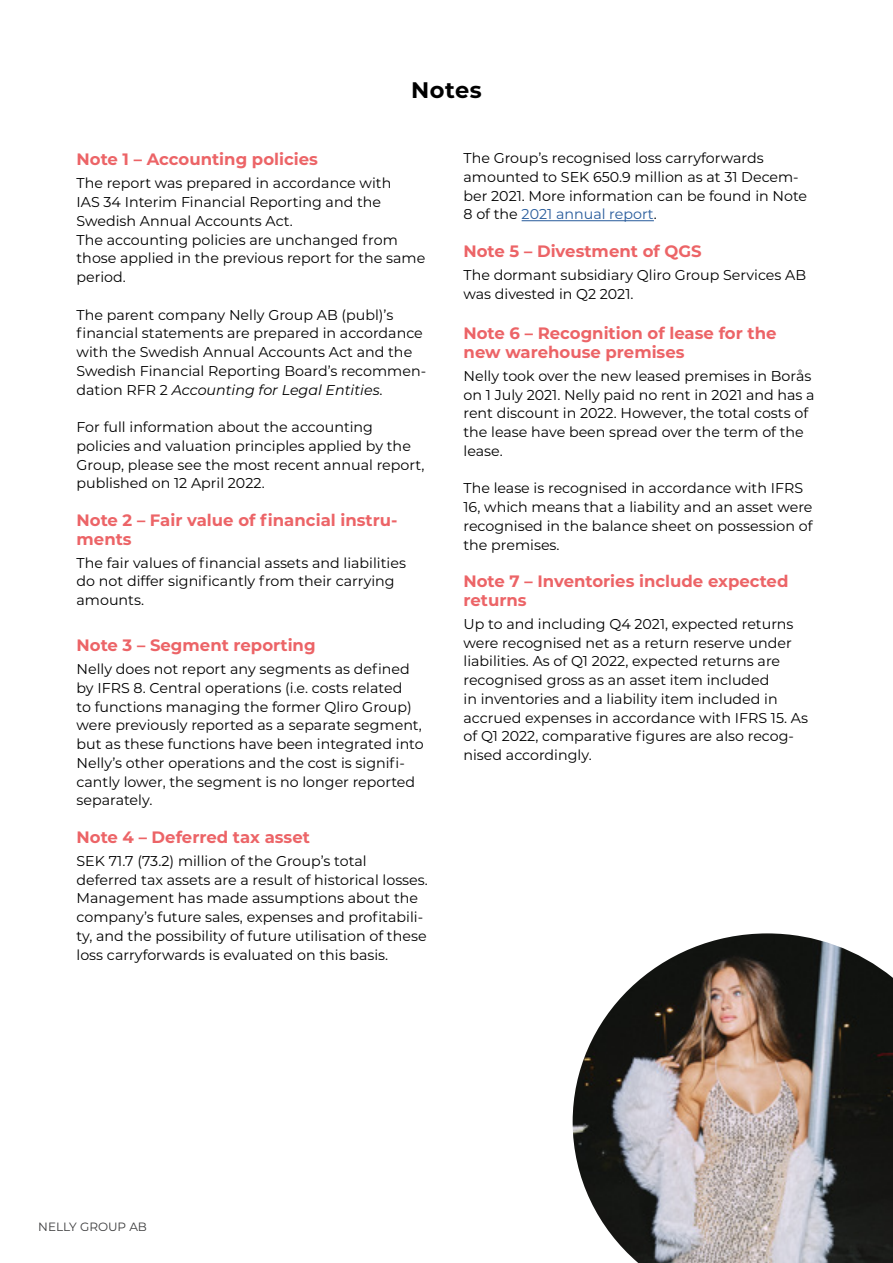
<style>
.page{position:relative;width:893px;height:1263px;background:#fff}
.page>*{position:absolute;margin:0;border:0;box-sizing:border-box;transform-origin:0 0}
.t1{font:700 22.5px "Montserrat";letter-spacing:.025em;color:#000}
.t2{font:700 16.5px/18.8px "Montserrat";color:#ec6467}
.t3{font:14.25px/18.8px "Montserrat";color:#000}
.t4{font:12px "Montserrat";color:#3b3b3c}
.s1{font-style:italic}
.s2{color:#275b9b}
</style>
<div class="page">
<hr style="left:522px;top:220px;width:132px;height:1px;background:#275b9b">
<img style="left:573px;top:933px;width:320px;height:330px">
<h1 class="t1" style="left:411px;top:74px;width:72px">Notes</h1>
<p class="t2" style="left:77px;top:149px;width:243px">Note 1 – Accounting policies</p>
<p class="t3" style="left:77px;top:173px;width:350px">The report was prepared in accordance with<br>IAS 34 Interim Financial Reporting and the Swedish Annual Accounts Act.<br>The accounting policies are unchanged from those applied in the previous report for the same period.</p>
<p class="t3" style="left:77px;top:305px;width:351px">The parent company Nelly Group AB (publ)’s financial statements are prepared in accordance with the Swedish Annual Accounts Act and the Swedish Financial Reporting Board’s recommen&shy;dation RFR 2 <span class="s1">Accounting for Legal Entities</span>.</p>
<p class="t3" style="left:77px;top:417px;width:349px">For full information about the accounting policies and valuation principles applied by the Group, please see the most recent annual report, published on 12 April 2022.</p>
<p class="t2" style="left:77px;top:510px;width:323px">Note 2 – Fair value of financial instru&shy;ments</p>
<p class="t3" style="left:77px;top:553px;width:331px">The fair values of financial assets and liabilities do not differ significantly from their carrying amounts.</p>
<p class="t2" style="left:77px;top:635px;width:241px">Note 3 – Segment reporting</p>
<p class="t3" style="left:77px;top:659px;width:349px">Nelly does not report any segments as defined by IFRS 8. Central operations (i.e. costs related<br>to functions managing the former Qliro Group) were previously reported as a separate segment, but as these functions have been integrated into Nelly’s other operations and the cost is signifi&shy;cantly lower, the segment is no longer reported separately.</p>
<p class="t2" style="left:77px;top:827px;width:235px">Note 4 – Deferred tax asset</p>
<p class="t3" style="left:77px;top:851px;width:353px">SEK 71.7 (73.2) million of the Group’s total deferred tax assets are a result of historical losses.<br>Management has made assumptions about the company’s future sales, expenses and profitabili&shy;ty, and the possibility of future utilisation of these loss carryforwards is evaluated on this basis.</p>
<p class="t3" style="left:463px;top:148px;width:345px">The Group’s recognised loss carryforwards amounted to SEK 650.9 million as at 31 Decem&shy;ber 2021. More information can be found in Note 8 of the <span class="s2">2021 annual report</span>.</p>
<p class="t2" style="left:463px;top:241px;width:240px">Note 5 – Divestment of QGS</p>
<p class="t3" style="left:463px;top:265px;width:344px">The dormant subsidiary Qliro Group Services AB was divested in Q2 2021.</p>
<p class="t2" style="left:463px;top:323px;width:315px">Note 6 – Recognition of lease for the new warehouse premises</p>
<p class="t3" style="left:463px;top:366px;width:353px">Nelly took over the new leased premises in Borås on 1 July 2021. Nelly paid no rent in 2021 and has a rent discount in 2022. However, the total costs of the lease have been spread over the term of the lease.</p>
<p class="t3" style="left:463px;top:478px;width:351px">The lease is recognised in accordance with IFRS 16, which means that a liability and an asset were recognised in the balance sheet on possession of the premises.</p>
<p class="t2" style="left:463px;top:571px;width:326px">Note 7 – Inventories include expected returns</p>
<p class="t3" style="left:463px;top:614px;width:346px">Up to and including Q4 2021, expected returns were recognised net as a return reserve under liabilities. As of Q1 2022, expected returns are recognised gross as an asset item included<br>in inventories and a liability item included in accrued expenses in accordance with IFRS 15. As of Q1 2022, comparative figures are also recog&shy;nised accordingly.</p>
<p class="t4" style="left:38px;top:1218px;width:110px">NELLY GROUP AB</p>
</div>
